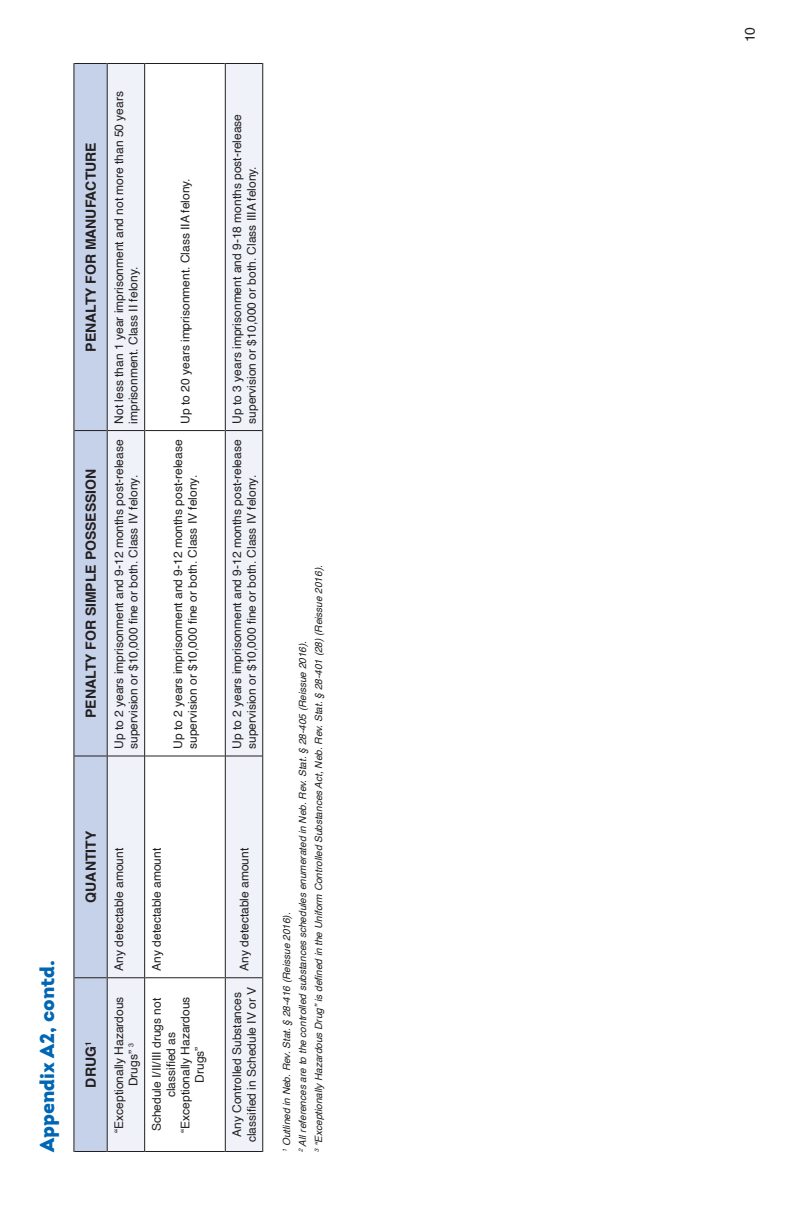
<style>
.page{position:relative;width:792px;height:1224px;background:#fff}
.page>*{position:absolute;margin:0;border:0;box-sizing:border-box;transform-origin:0 0}
.L1{font:900 20px "Intro";color:#0166b3}
.t1{font:700 14px "Helvetica";color:#231f20}
.t2{font:14px "Helvetica";color:#231f20}
.t3{font:12px/14.4px "Helvetica";color:#231f20}
.bullet{font:italic 10px "Helvetica";color:#231f20}
</style>
<div class="page">
<div style="left:74px;top:64px;width:33px;height:1087px;background:#c6d2ea"></div>
<svg style="left:108px;top:64px;width:154px;height:1087px"></svg>
<hr style="left:73px;top:978px;width:1px;height:174px;background:#231f20">
<hr style="left:74px;top:1151px;width:33px;height:1px;background:#231f20">
<hr style="left:73px;top:756px;width:1px;height:222px;background:#231f20">
<hr style="left:74px;top:977px;width:33px;height:1px;background:#231f20">
<hr style="left:73px;top:431px;width:1px;height:325px;background:#231f20">
<hr style="left:74px;top:755px;width:33px;height:1px;background:#231f20">
<hr style="left:73px;top:63px;width:1px;height:368px;background:#231f20">
<hr style="left:74px;top:430px;width:33px;height:1px;background:#231f20">
<hr style="left:74px;top:63px;width:33px;height:1px;background:#231f20">
<hr style="left:145px;top:1151px;width:80px;height:1px;background:#231f20">
<hr style="left:145px;top:977px;width:80px;height:1px;background:#231f20">
<hr style="left:145px;top:755px;width:80px;height:1px;background:#231f20">
<hr style="left:145px;top:430px;width:80px;height:1px;background:#231f20">
<hr style="left:145px;top:63px;width:80px;height:1px;background:#231f20">
<hr style="left:108px;top:1151px;width:36px;height:1px;background:#231f20">
<hr style="left:107px;top:978px;width:1px;height:174px;background:#231f20">
<hr style="left:107px;top:756px;width:1px;height:222px;background:#231f20">
<hr style="left:107px;top:431px;width:1px;height:325px;background:#231f20">
<hr style="left:107px;top:63px;width:1px;height:368px;background:#231f20">
<hr style="left:108px;top:977px;width:36px;height:1px;background:#231f20">
<hr style="left:108px;top:755px;width:36px;height:1px;background:#231f20">
<hr style="left:108px;top:430px;width:36px;height:1px;background:#231f20">
<hr style="left:108px;top:63px;width:36px;height:1px;background:#231f20">
<hr style="left:144px;top:978px;width:1px;height:174px;background:#231f20">
<hr style="left:144px;top:431px;width:1px;height:325px;background:#231f20">
<hr style="left:144px;top:756px;width:1px;height:222px;background:#231f20">
<hr style="left:144px;top:63px;width:1px;height:368px;background:#231f20">
<hr style="left:225px;top:978px;width:1px;height:174px;background:#231f20">
<hr style="left:226px;top:1151px;width:36px;height:1px;background:#231f20">
<hr style="left:262px;top:978px;width:1px;height:174px;background:#231f20">
<hr style="left:225px;top:756px;width:1px;height:222px;background:#231f20">
<hr style="left:226px;top:977px;width:36px;height:1px;background:#231f20">
<hr style="left:225px;top:431px;width:1px;height:325px;background:#231f20">
<hr style="left:226px;top:755px;width:36px;height:1px;background:#231f20">
<hr style="left:262px;top:431px;width:1px;height:325px;background:#231f20">
<hr style="left:225px;top:63px;width:1px;height:368px;background:#231f20">
<hr style="left:226px;top:430px;width:36px;height:1px;background:#231f20">
<hr style="left:226px;top:63px;width:36px;height:1px;background:#231f20">
<hr style="left:262px;top:63px;width:1px;height:368px;background:#231f20">
<hr style="left:262px;top:756px;width:1px;height:222px;background:#231f20">
<p class="L1" style="left:34px;top:1152px;width:194px;rotate:-90deg">Appendix A2, contd.</p>
<p class="t1" style="left:82px;top:352px;width:211px;rotate:-90deg">PENALTY FOR MANUFACTURE</p>
<p class="t1" style="left:82px;top:718px;width:251px;rotate:-90deg">PENALTY FOR SIMPLE POSSESSION</p>
<p class="t3" style="left:112px;top:424px;width:334px;rotate:-90deg">Not less than 1 year imprisonment and not more than 50 years imprisonment. Class II felony.</p>
<p class="t3" style="left:112px;top:749px;width:311px;rotate:-90deg">Up to 2 years imprisonment and 9-12 months post-release supervision or $10,000 fine or both. Class IV felony.</p>
<p class="t3" style="left:178px;top:424px;width:247px;rotate:-90deg">Up to 20 years imprisonment. Class IIA felony.</p>
<p class="t3" style="left:171px;top:749px;width:311px;rotate:-90deg">Up to 2 years imprisonment and 9-12 months post-release supervision or $10,000 fine or both. Class IV felony.</p>
<p class="t1" style="left:82px;top:903px;width:73px;rotate:-90deg">QUANTITY</p>
<p class="t1" style="left:82px;top:1088px;width:47px;rotate:-90deg">DRUG<sup>1</sup></p>
<p class="t3" style="left:112px;top:971px;width:124px;rotate:-90deg">Any detectable amount</p>
<p class="t3" style="left:112px;top:1133px;width:138px;text-align:center;rotate:-90deg">“Exceptionally Hazardous<br>Drugs” <sup>3</sup></p>
<p class="t3" style="left:150px;top:971px;width:124px;rotate:-90deg">Any detectable amount</p>
<p class="t3" style="left:150px;top:1131px;width:135px;text-align:center;rotate:-90deg">Schedule I/II/III drugs not classified as</p>
<p class="t3" style="left:178px;top:1133px;width:138px;text-align:center;rotate:-90deg">“Exceptionally Hazardous<br>Drugs”</p>
<p class="t3" style="left:230px;top:424px;width:311px;rotate:-90deg">Up to 3 years imprisonment and 9-18 months post-release supervision or $10,000 or both. Class IIIA felony.</p>
<p class="t3" style="left:230px;top:749px;width:311px;rotate:-90deg">Up to 2 years imprisonment and 9-12 months post-release supervision or $10,000 fine or both. Class IV felony.</p>
<p class="t3" style="left:237px;top:971px;width:124px;rotate:-90deg">Any detectable amount</p>
<p class="t3" style="left:230px;top:1142px;width:157px;text-align:center;rotate:-90deg">Any Controlled Substances classified in Schedule IV or V</p>
<p class="bullet" style="left:311px;top:1152px;width:588px;rotate:-90deg"><sup>3</sup> “Exceptionally Hazardous Drug” is defined in the Uniform Controlled Substances Act, Neb. Rev. Stat. § 28-401 (28) (Reissue 2016).</p>
<p class="bullet" style="left:295px;top:1152px;width:513px;rotate:-90deg"><sup>2</sup> All references are to the controlled substances schedules enumerated in Neb. Rev. Stat. § 28-405 (Reissue 2016).</p>
<p class="bullet" style="left:279px;top:1152px;width:241px;rotate:-90deg"><sup>1</sup> Outlined in Neb. Rev. Stat. § 28-416 (Reissue 2016).</p>
<p class="t2" style="left:739px;top:42px;width:17px;rotate:-90deg">10</p>
</div>
